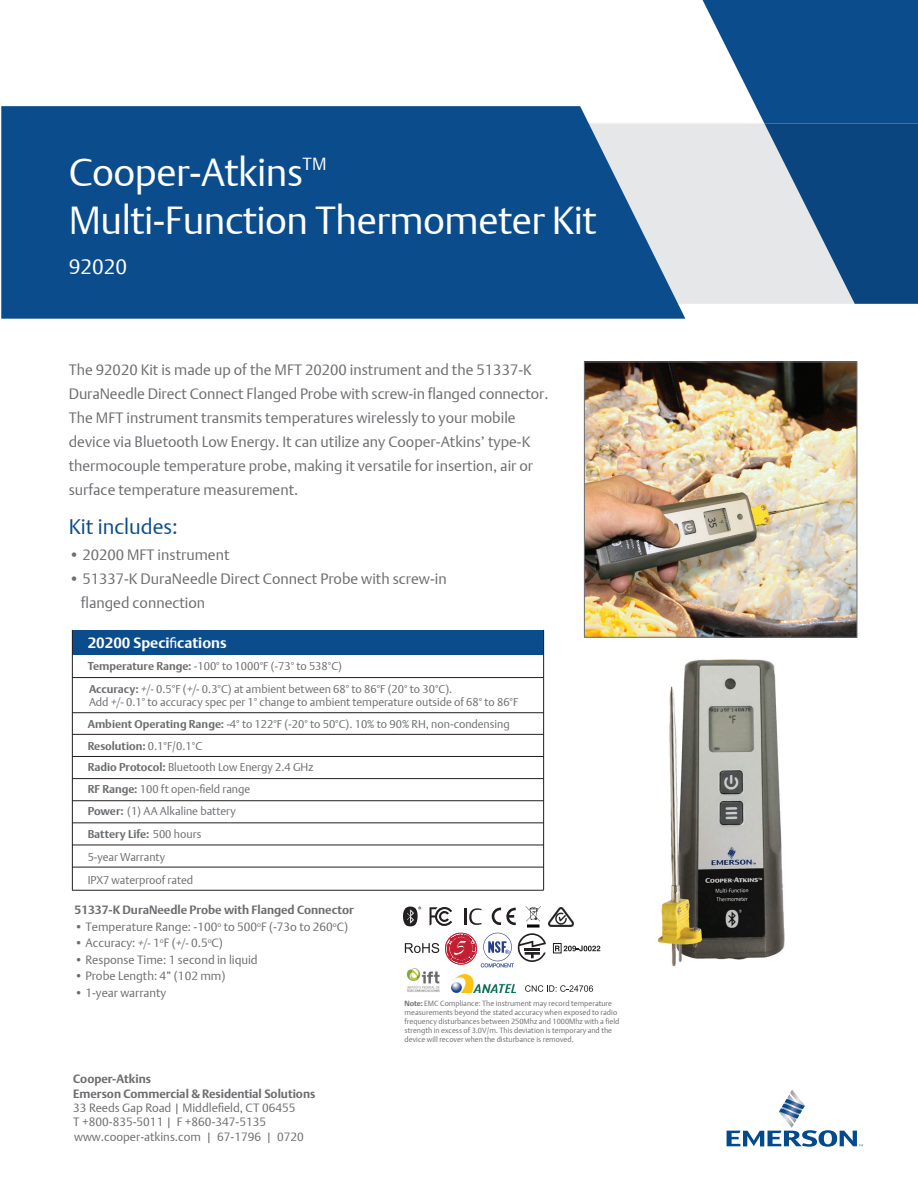
<style>
.page{position:relative;width:918px;height:1188px;background:#fff}
.page>*{position:absolute;margin:0;border:0;box-sizing:border-box;transform-origin:0 0}
.t1{font:39px "DTL Argo T Light";letter-spacing:-.015em;color:#fff}
.t2{font:21px "DTL Argo T Light";color:#0b4c8c}
.t3{font:21px "DTL Argo T Light";color:#fff}
.t4{font:17.55px "DTL Argo T Light";color:#fff}
.t5{font:15px/24px "DTL Argo T Light";color:#6c6d70}
.t6{font:700 15px "DTL Argo T";color:#fff}
.t7{font:12px/14.4px "DTL Argo T Light";color:#6c6d70}
.t8{font:700 12px/14.4px "DTL Argo T";letter-spacing:-.005em;color:#6c6d70}
.t9{font:11.25px/22px "DTL Argo T Light";color:#6c6d70}
.t10{font:700 11.25px "DTL Argo T";color:#6c6d70}
.t11{font:7.5px/9px "DTL Argo T Light";color:#6c6d70}
.s1{font-family:"Myriad Pro";font-weight:400}
.s2{font-family:"DTL Argo T";font-weight:700}
.s3{font-style:italic}
.s4{font-family:"DTL Argo T Light";font-weight:400}
.s5{font-style:italic;font-size:11.25px}
</style>
<div class="page">
<img style="left:406px;top:968px;width:34px;height:24px">
<img style="left:790px;top:1090px;width:9px;height:9px">
<img style="left:785px;top:1119px;width:9px;height:9px">
<svg style="left:779px;top:1099px;width:26px;height:20px"></svg>
<svg style="left:727px;top:1130px;width:136px;height:17px"></svg>
<div style="left:685px;top:123px;width:18px;height:181px;background:#e6e7e9"></div>
<svg style="left:1px;top:106px;width:684px;height:213px;background:#1a5792"></svg>
<svg style="left:703px;top:0;width:215px;height:304px;background:#5981aa"></svg>
<div style="left:72px;top:630px;width:472px;height:24px;background:#0b4c8c"></div>
<hr style="left:72px;top:677px;width:472px;height:1px;background:#231f20">
<hr style="left:72px;top:712px;width:472px;height:1px;background:#231f20">
<hr style="left:72px;top:734px;width:472px;height:1px;background:#231f20">
<hr style="left:72px;top:756px;width:472px;height:1px;background:#231f20">
<hr style="left:72px;top:778px;width:472px;height:1px;background:#231f20">
<hr style="left:72px;top:800px;width:472px;height:1px;background:#231f20">
<hr style="left:72px;top:823px;width:472px;height:1px;background:#231f20">
<hr style="left:72px;top:845px;width:472px;height:1px;background:#231f20">
<hr style="left:72px;top:867px;width:472px;height:1px;background:#231f20">
<hr style="left:72px;top:890px;width:472px;height:1px;background:#231f20">
<hr style="left:72px;top:630px;width:1px;height:260px;background:#231f20">
<hr style="left:543px;top:630px;width:1px;height:260px;background:#231f20">
<img style="left:641px;top:637px;width:166px;height:330px">
<svg style="left:555px;top:946px;width:45px;height:5px"></svg>
<div style="left:553px;top:943px;width:8px;height:10px;border:1px solid #231f20"></div>
<svg style="left:403px;top:906px;width:143px;height:61px"></svg>
<img style="left:586px;top:364px;width:269px;height:271px">
<div style="left:584px;top:362px;width:273px;height:275px;border:1px solid #6c6d70"></div>
<img style="left:451px;top:974px;width:64px;height:19px">
<svg style="left:525px;top:985px;width:68px;height:7px"></svg>
<img style="left:549px;top:908px;width:25px;height:18px">
<h1 class="t1" style="left:69px;top:149px;width:236px">Cooper-Atkins</h1>
<p class="t4" style="left:303px;top:153px;width:25px">TM</p>
<h1 class="t1" style="left:69px;top:197px;width:530px">Multi-Function Thermometer Kit</h1>
<h2 class="t3" style="left:69px;top:254px;width:60px">92020</h2>
<p class="t5" style="left:69px;top:357px;width:481px">The 92020 Kit is made up of the MFT 20200 instrument and the 51337-K DuraNeedle Direct Connect Flanged Probe with screw-in flanged connector.<br>The MFT instrument transmits temperatures wirelessly to your mobile device via Bluetooth Low Energy. It can utilize any Cooper-Atkins’ type-K thermocouple temperature probe, making it versatile for insertion, air or surface temperature measurement.</p>
<h2 class="t2" style="left:69px;top:514px;width:111px">Kit includes:</h2>
<p class="t5" style="left:69px;top:542px;width:162px">• 20200 MFT instrument</p>
<p class="t5" style="left:81px;top:566px;width:367px;text-indent:-12px">• 51337-K DuraNeedle Direct Connect Probe with screw-in flanged connection</p>
<p class="t6" style="left:88px;top:634px;width:141px">20200 Speci<span class="s1">fi</span>cations</p>
<p class="t9" style="left:88px;top:654px;width:366px;line-height:22.8px"><span class="s2">Temperature Range:</span> -100° to 1000°F (-73° to 538°C)<br><span class="s2">Accuracy:</span> <span class="s3">+/-</span> 0.5°F (<span class="s3">+/-</span> 0.3°C) at ambient between 68° to 86°F (20° to 30°C).</p>
<p class="t9" style="left:88px;top:691px;width:432px;line-height:21.6px">Add <span class="s3">+/-</span> 0.1° to accuracy spec per 1° change to ambient temperature outside of 68° to 86°F<br><span class="s2">Ambient Operating Range:</span> -4° to 122°F (-20° to 50°C). 10% to 90% RH, non-condensing</p>
<p class="t10" style="left:88px;top:739px;width:116px">Resolution: <span class="s4">0.1°F/0.1°C</span></p>
<p class="t9" style="left:88px;top:756px;width:227px"><span class="s2">Radio Protocol:</span> Bluetooth Low Energy 2.4 GHz<br><span class="s2">RF Range:</span> 100 ft open-field range<br><span class="s2">Power:</span> (1) AA Alkaline battery</p>
<p class="t10" style="left:88px;top:827px;width:115px">Battery Life: <span class="s4">500 hours</span></p>
<p class="t9" style="left:88px;top:845px;width:107px;line-height:23.1px">5-year Warranty<br>IPX7 waterproof rated</p>
<p class="t8" style="left:75px;top:903px;width:281px">51337-K DuraNeedle Probe with Flanged Connector</p>
<p class="t7" style="left:75px;top:919px;width:275px">• Temperature Range: -100<sup>o</sup> to 500<sup>o</sup>F (-73o to 260<sup>o</sup>C)</p>
<p class="t7" style="left:75px;top:936px;width:150px">• Accuracy: <span class="s5">+/-</span> 1<sup>o</sup>F (<span class="s5">+/-</span> 0.5<sup>o</sup>C)</p>
<p class="t7" style="left:75px;top:952px;width:185px">• Response Time: 1 second in liquid</p>
<p class="t7" style="left:75px;top:969px;width:152px">• Probe Length: 4” (102 mm)</p>
<p class="t7" style="left:75px;top:985px;width:93px">• 1-year warranty</p>
<p class="t11" style="left:405px;top:999px;width:216px"><span class="s2">Note:</span> EMC Compliance: The instrument may record temperature measurements beyond the stated accuracy when exposed to radio frequency disturbances between 250Mhz and 1000Mhz with a field strength in excess of 3.0V/m. This deviation is temporary and the device will recover when the disturbance is removed.</p>
<p class="t8" style="left:73px;top:1072px;width:244px">Cooper-Atkins<br>Emerson Commercial &amp; Residential Solutions</p>
<p class="t7" style="left:73px;top:1101px;width:232px">33 Reeds Gap Road | Middlefield, CT 06455<br>T +800-835-5011 | F +860-347-5135 www.cooper-atkins.com | 67-1796 | 0720</p>
</div>
